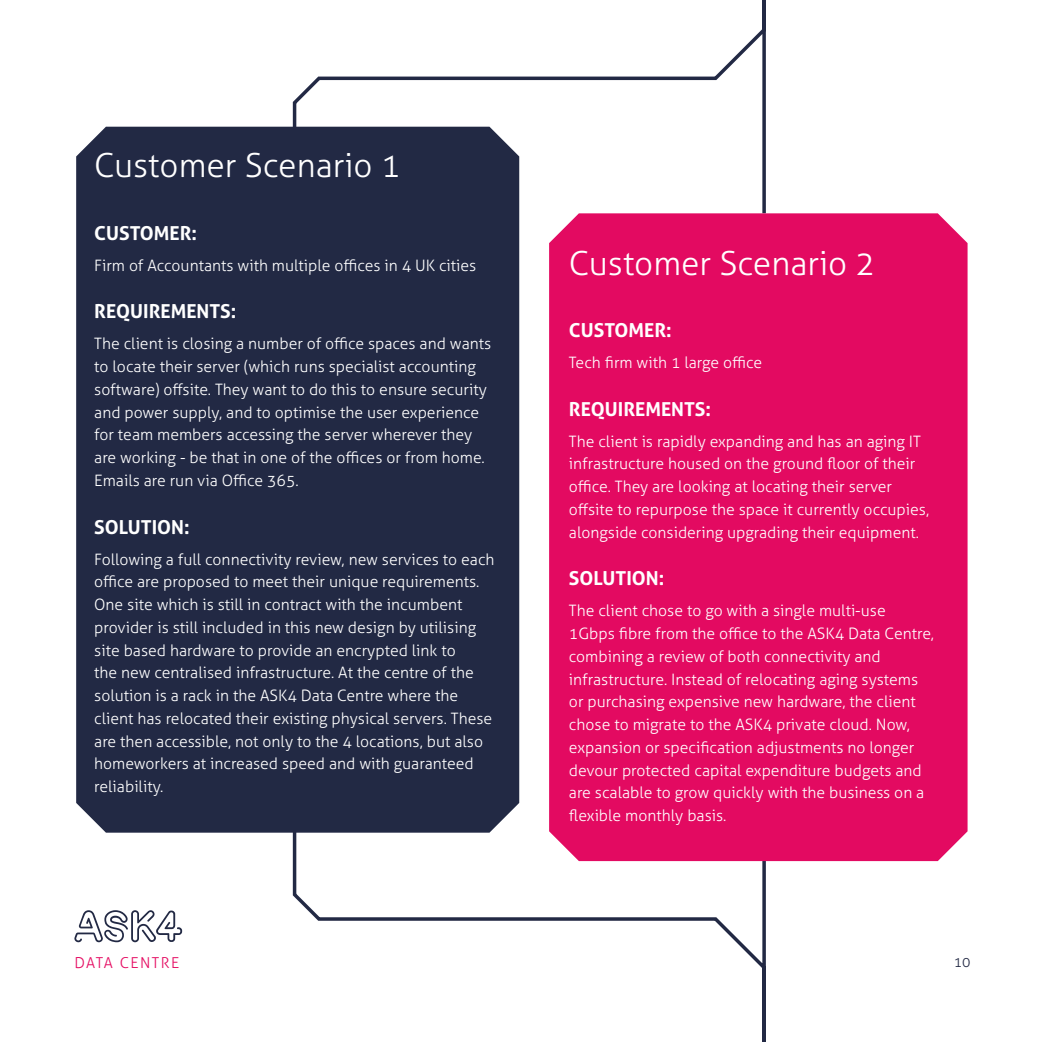
<style>
.page{position:relative;width:1042px;height:1042px;background:#fff}
.page>*{position:absolute;margin:0;border:0;box-sizing:border-box;transform-origin:0 0}
.t1{font:300 33.25px "Aller";color:#fff}
.t2{font:700 19.25px "Aller";color:#fff}
.t3{font:300 15.75px/22.8px "Aller";color:#fff}
.t4{font:300 15.05px "Aller";letter-spacing:.1em;color:#e50c62}
.t5{font:300 14px "Aller";color:#222944}
</style>
<div class="page">
<svg style="left:291px;top:0;width:475px;height:217px"></svg>
<svg style="left:291px;top:780px;width:476px;height:262px"></svg>
<div style="left:549px;top:213px;width:418px;height:648px;background:#e30a61"></div>
<div style="left:76px;top:127px;width:443px;height:705px;background:#222944"></div>
<svg style="left:74px;top:910px;width:108px;height:32px"></svg>
<h1 class="t1" style="left:94px;top:146px;width:308px">Customer Scenario 1</h1>
<p class="t2" style="left:94px;top:221px;width:104px">CUSTOMER:</p>
<p class="t3" style="left:94px;top:254px;width:384px">Firm of Accountants with multiple offices in 4 UK cities</p>
<p class="t2" style="left:94px;top:300px;width:144px">REQUIREMENTS:</p>
<p class="t3" style="left:94px;top:332px;width:398px">The client is closing a number of office spaces and wants to locate their server (which runs specialist accounting software) offsite. They want to do this to ensure security and power supply, and to optimise the user experience for team members accessing the server wherever they are working - be that in one of the offices or from home.<br>Emails are run via Office 365.</p>
<p class="t2" style="left:94px;top:515px;width:97px">SOLUTION:</p>
<p class="t3" style="left:94px;top:548px;width:402px">Following a full connectivity review, new services to each office are proposed to meet their unique requirements.<br>One site which is still in contract with the incumbent provider is still included in this new design by utilising site based hardware to provide an encrypted link to<br>the new centralised infrastructure. At the centre of the solution is a rack in the ASK4 Data Centre where the client has relocated their existing physical servers. These are then accessible, not only to the 4 locations, but also homeworkers at increased speed and with guaranteed reliability.</p>
<p class="t4" style="left:74px;top:953px;width:106px">DATA CENTRE</p>
<h1 class="t1" style="left:569px;top:243px;width:308px">Customer Scenario 2</h1>
<p class="t2" style="left:569px;top:318px;width:104px">CUSTOMER:</p>
<p class="t3" style="left:569px;top:351px;width:195px">Tech firm with 1 large office</p>
<p class="t2" style="left:569px;top:397px;width:144px">REQUIREMENTS:</p>
<p class="t3" style="left:569px;top:430px;width:362px">The client is rapidly expanding and has an aging IT infrastructure housed on the ground floor of their office. They are looking at locating their server offsite to repurpose the space it currently occupies, alongside considering upgrading their equipment.</p>
<p class="t2" style="left:569px;top:566px;width:97px">SOLUTION:</p>
<p class="t3" style="left:569px;top:599px;width:367px">The client chose to go with a single multi-use 1Gbps fibre from the office to the ASK4 Data Centre, combining a review of both connectivity and infrastructure. Instead of relocating aging systems or purchasing expensive new hardware, the client chose to migrate to the ASK4 private cloud. Now, expansion or specification adjustments no longer devour protected capital expenditure budgets and are scalable to grow quickly with the business on a flexible monthly basis.</p>
<p class="t5" style="left:953px;top:953px;width:18px">10</p>
</div>
